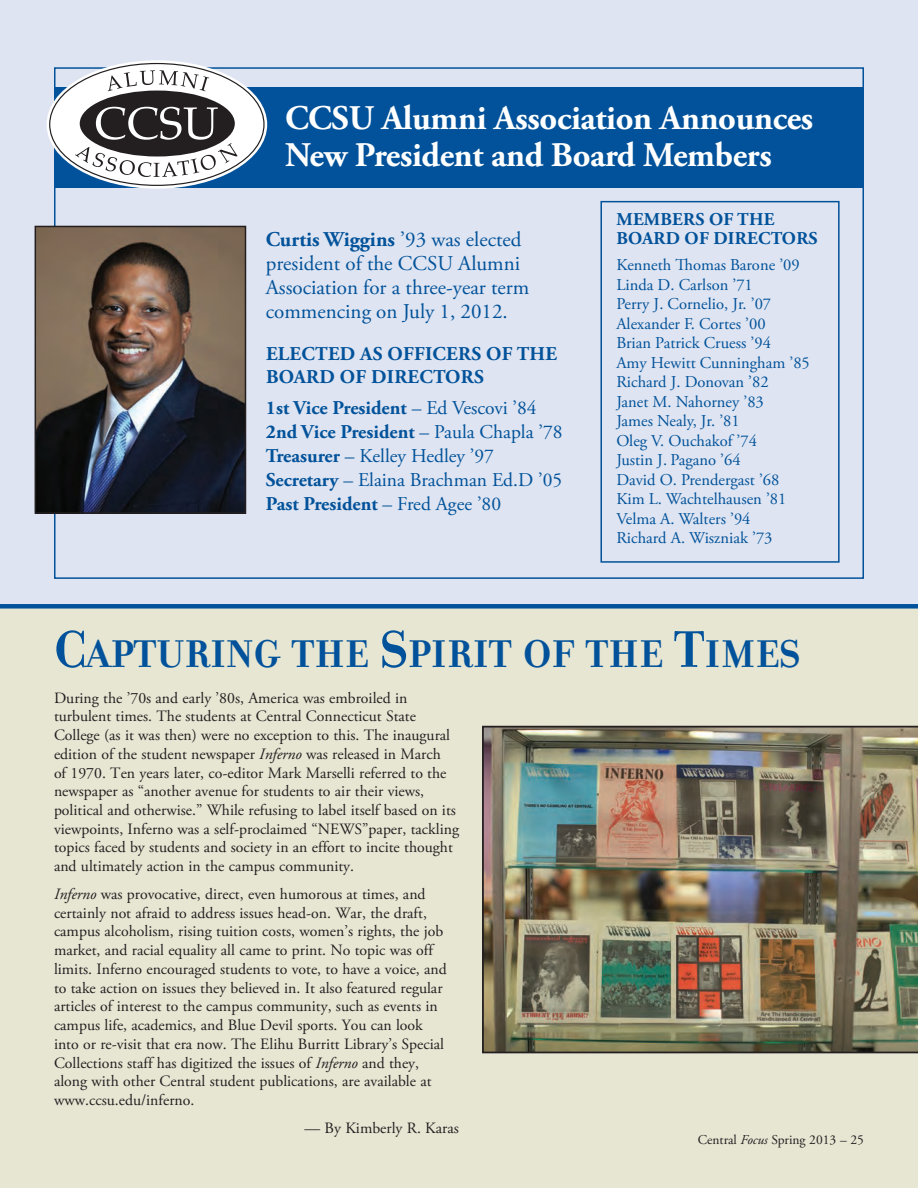
<style>
.page{position:relative;width:918px;height:1188px;background:#fff}
.page>*{position:absolute;margin:0;border:0;box-sizing:border-box;transform-origin:0 0}
.t1{font:700 41.7px "Filosofia";color:#01529a}
.t2{font:700 34.5px/37.5px "Adobe Garamond Pro";letter-spacing:-.01em;color:#fff}
.t3{font:21px/24px "Adobe Garamond Pro";color:#01529a}
.t4{font:700 19.5px/23.4px "Adobe Garamond Pro";color:#01529a}
.t5{font:19.5px "Adobe Garamond Pro";letter-spacing:-.005em;color:#01529a}
.t6{font:700 18px/19.5px "Adobe Garamond Pro";letter-spacing:.015em;color:#01529a}
.t7{font:16.5px "Adobe Garamond Pro";color:#01529a}
.t8{font:15.75px/18.8px "Adobe Garamond Pro";color:#231f20}
.t9{font:13.5px "Adobe Garamond Pro";color:#231f20}
.s1{font-weight:700}
.s2{font-weight:400}
.s3{font-size:55.5px}
.s4{font-style:italic}
</style>
<div class="page">
<div style="left:0;top:575px;width:918px;height:613px;background:#e7e6d3"></div>
<div style="left:0;top:0;width:918px;height:608px;background:#dee4f1"></div>
<div style="left:54px;top:87px;width:810px;height:100px;background:#01529a"></div>
<img style="left:38px;top:229px;width:205px;height:282px">
<div style="left:35px;top:226px;width:211px;height:288px;border:2px solid #231f20"></div>
<div style="left:600px;top:201px;width:240px;height:362px;border:2px solid #01529a"></div>
<img style="left:482px;top:726px;width:436px;height:327px">
<svg style="left:47px;top:60px;width:220px;height:129px;background:#eaebeb"></svg>
<div style="left:80px;top:91px;width:155px;height:66px;background:#231f20;border-radius:50%"></div>
<svg style="left:108px;top:70px;width:101px;height:21px;background:#dbdbdb"></svg>
<svg style="left:75px;top:107px;width:163px;height:70px"></svg>
<div style="left:0;top:604px;width:918px;height:5px;background:#01529a"></div>
<p class="t2" style="left:285px;top:99px;width:530px">CCSU Alumni Association Announces<br>New President and Board Members</p>
<p class="t3" style="left:266px;top:228px;width:265px"><span class="s1">Curtis Wiggins</span> ’93 was elected president of the CCSU Alumni<br>Association for a three-year term commencing on July 1, 2012.</p>
<p class="t4" style="left:266px;top:342px;width:293px">ELECTED AS OFFICERS OF THE<br>BOARD OF DIRECTORS</p>
<p class="t4" style="left:266px;top:397px;width:272px">1st Vice President <span class="s2">– Ed Vescovi ’84</span></p>
<p class="t4" style="left:266px;top:421px;width:298px">2nd Vice President <span class="s2">– Paula Chapla ’78</span></p>
<p class="t5" style="left:266px;top:444px;width:230px"><span class="s1">Treasurer</span> – Kelley Hedley ’97</p>
<p class="t5" style="left:266px;top:468px;width:298px"><span class="s1">Secretary</span> – Elaina Brachman Ed.D ’05</p>
<p class="t4" style="left:266px;top:493px;width:237px">Past President <span class="s2">– Fred Agee ’80</span></p>
<p class="t6" style="left:616px;top:210px;width:203px">MEMBERS OF THE<br>BOARD OF DIRECTORS</p>
<p class="t7" style="left:616px;top:255px;width:185px">Kenneth Thomas Barone ’09</p>
<p class="t7" style="left:616px;top:275px;width:138px">Linda D. Carlson ’71</p>
<p class="t7" style="left:616px;top:294px;width:156px">Perry J. Cornelio, Jr. ’07</p>
<p class="t7" style="left:616px;top:314px;width:151px">Alexander F. Cortes ’00</p>
<p class="t7" style="left:616px;top:333px;width:156px">Brian Patrick Cruess ’94</p>
<p class="t7" style="left:616px;top:353px;width:195px">Amy Hewitt Cunningham ’85</p>
<p class="t7" style="left:616px;top:372px;width:154px">Richard J. Donovan ’82</p>
<p class="t7" style="left:616px;top:392px;width:149px">Janet M. Nahorney ’83</p>
<p class="t7" style="left:616px;top:411px;width:125px">James Nealy, Jr. ’81</p>
<p class="t7" style="left:616px;top:431px;width:142px">Oleg V. Ouchakof ’74</p>
<p class="t7" style="left:616px;top:450px;width:126px">Justin J. Pagano ’64</p>
<p class="t7" style="left:616px;top:470px;width:165px">David O. Prendergast ’68</p>
<p class="t7" style="left:616px;top:489px;width:172px">Kim L. Wachtelhausen ’81</p>
<p class="t7" style="left:616px;top:509px;width:136px">Velma A. Walters ’94</p>
<p class="t7" style="left:616px;top:528px;width:158px">Richard A. Wiszniak ’73</p>
<p class="t1" style="left:54px;top:629px;width:745px"><span class="s3">C</span>APTURING THE <span class="s3">S</span>PIRIT OF THE <span class="s3">T</span>IMES</p>
<p class="t8" style="left:54px;top:689px;width:407px">During the ’70s and early ’80s, America was embroiled in turbulent times. The students at Central Connecticut State College (as it was then) were no exception to this. The inaugural edition of the student newspaper <span class="s4">Inferno</span> was released in March<br>of 1970. Ten years later, co-editor Mark Marselli referred to the newspaper as “another avenue for students to air their views, political and otherwise.” While refusing to label itself based on its viewpoints, Inferno was a self-proclaimed “NEWS”paper, tackling topics faced by students and society in an effort to incite thought and ultimately action in the campus community.</p>
<p class="t8" style="left:54px;top:885px;width:394px"><span class="s4">Inferno</span> was provocative, direct, even humorous at times, and certainly not afraid to address issues head-on. War, the draft, campus alcoholism, rising tuition costs, women’s rights, the job market, and racial equality all came to print. No topic was off limits. Inferno encouraged students to vote, to have a voice, and to take action on issues they believed in. It also featured regular articles of interest to the campus community, such as events in campus life, academics, and Blue Devil sports. You can look into or re-visit that era now. The Elihu Burritt Library’s Special Collections staff has digitized the issues of <span class="s4">Inferno</span> and they, along with other Central student publications, are available at www.ccsu.edu/inferno.</p>
<p class="t8" style="left:305px;top:1119px;width:156px">— By Kimberly R. Karas</p>
<p class="t9" style="left:698px;top:1131px;width:168px">Central <span class="s4">Focus</span> Spring 2013 – 25</p>
</div>
